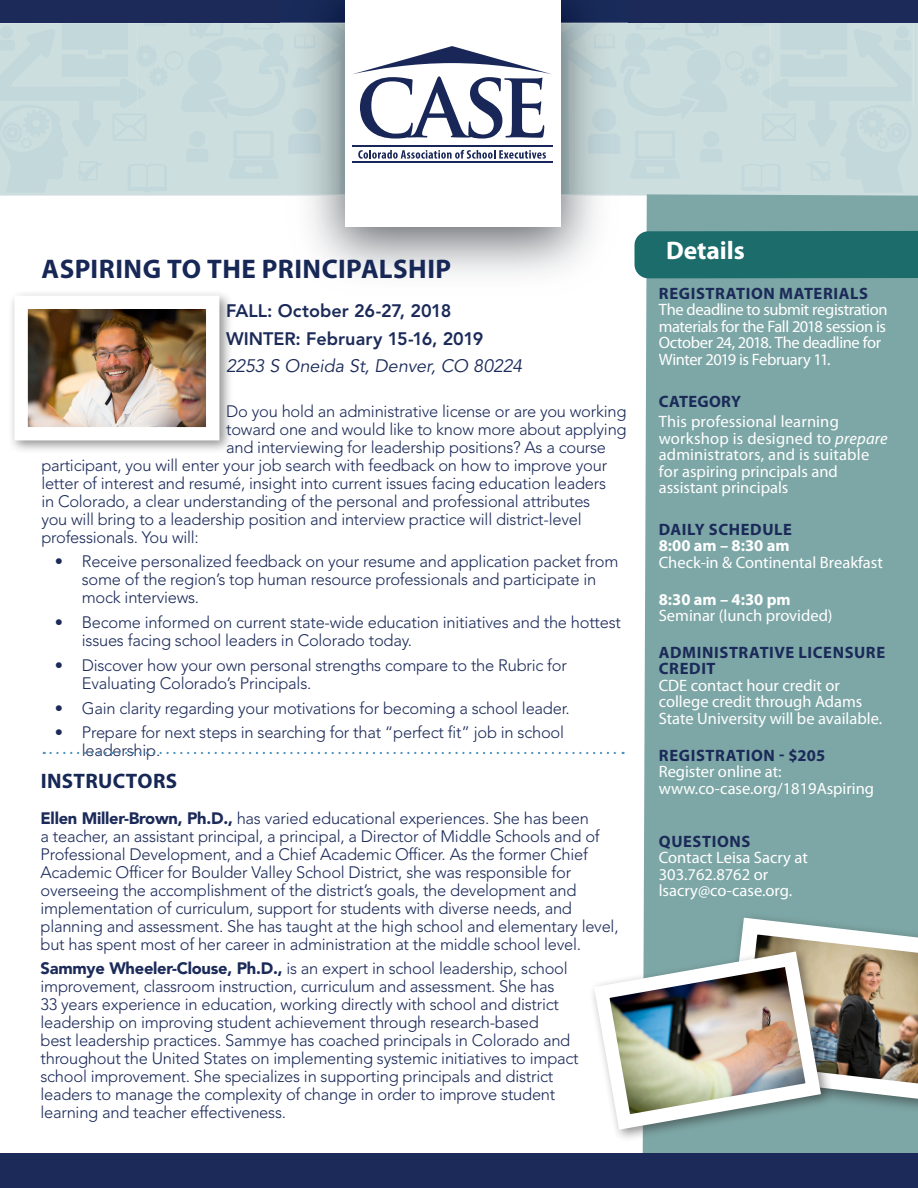
<style>
.page{position:relative;width:918px;height:1188px;background:#fff}
.page>*{position:absolute;margin:0;border:0;box-sizing:border-box;transform-origin:0 0}
.subhead_bold_blue{font:700 27px "Myriad Pro";letter-spacing:.02em;color:#172756}
.body_copy_san_serif{font:700 25.5px "Myriad Pro";letter-spacing:-.005em;color:#fff}
.subhead_bold_blue-2{font:700 21px "Myriad Pro";letter-spacing:.015em;color:#172756}
.Body_grey_page_1{font:800 18px "Avenir LT Std";color:#1b2a59}
.Body_grey_page_1-2{font:italic 18px "Avenir LT Std";letter-spacing:-.005em;color:#1b2a59}
.body_copy_general_in{font:300 16.5px/18px "Avenir LT Std";letter-spacing:-.015em;color:#1b2a59}
.Sidebar_Body{font:16.5px/16.5px "Myriad Pro";color:#fff}
.Sidebar_Body-2{font:16.5px/16.5px "Myriad Pro";letter-spacing:-.025em;color:#fff}
.Sidebar_Body-3{font:700 16.5px "Myriad Pro";letter-spacing:.02em;color:#1b2a59}
.s1{font-weight:900}
.s2{font-weight:700;color:#1b2a59}
.s3{font-style:italic}
.s4{font-weight:700}
</style>
<div class="page">
<svg style="left:0;top:23px;width:918px;height:173px;background:#c8dbdd"></svg>
<div style="left:0;top:0;width:918px;height:22px;background:#1b2a59"></div>
<img style="left:280px;top:0;width:348px;height:196px">
<div style="left:345px;top:0;width:216px;height:227px;background:#fff"></div>
<svg style="left:353px;top:46px;width:199px;height:93px"></svg>
<hr style="left:352px;top:146px;width:200px;height:1px;background:#182757">
<hr style="left:352px;top:161px;width:200px;height:2px;background:#182757">
<svg style="left:358px;top:150px;width:188px;height:9px"></svg>
<div style="left:643px;top:194px;width:275px;height:959px;background:#7da7a6"></div>
<div style="left:634px;top:231px;width:284px;height:47px;background:#1b6c6a"></div>
<img style="left:717px;top:909px;width:201px;height:202px">
<svg style="left:51px;top:752px;width:573px;height:2px"></svg>
<div style="left:588px;top:946px;width:246px;height:197px;background:#231f20;opacity:.5"></div>
<img style="left:588px;top:944px;width:241px;height:193px">
<div style="left:0;top:1153px;width:918px;height:35px;background:#1b2a59"></div>
<div style="left:8px;top:289px;width:225px;height:166px;background:#231f20;opacity:.5"></div>
<img style="left:28px;top:310px;width:177px;height:116px">
<p class="subhead_bold_blue" style="left:42px;top:251px;width:411px">ASPIRING TO THE PRINCIPALSHIP</p>
<p class="Body_grey_page_1" style="left:226px;top:300px;width:227px">FALL: October 26-27, 2018</p>
<p class="Body_grey_page_1" style="left:226px;top:328px;width:259px">WINTER: February 15-16, 2019</p>
<p class="Body_grey_page_1-2" style="left:226px;top:356px;width:297px">2253 S Oneida St, Denver, CO 80224</p>
<p class="body_copy_general_in" style="left:226px;top:402px;width:402px">Do you hold an administrative license or are you working</p>
<p class="body_copy_general_in" style="left:226px;top:420px;width:402px">toward one and would like to know more about applying</p>
<p class="body_copy_general_in" style="left:226px;top:438px;width:381px">and interviewing for leadership positions? As a course</p>
<p class="body_copy_general_in" style="left:41px;top:456px;width:567px">participant, you will enter your job search with feedback on how to improve your</p>
<p class="body_copy_general_in" style="left:41px;top:474px;width:566px">letter of interest and resumé, insight into current issues facing education leaders</p>
<p class="body_copy_general_in" style="left:41px;top:492px;width:550px">in Colorado, a clear understanding of the personal and professional attributes</p>
<p class="body_copy_general_in" style="left:41px;top:510px;width:542px">you will bring to a leadership position and interview practice will district-level</p>
<p class="body_copy_general_in" style="left:41px;top:528px;width:159px">professionals. You will:</p>
<p class="body_copy_general_in" style="left:82px;top:553px;width:538px;text-indent:-27px">• Receive personalized feedback on your resume and application packet from some of the region’s top human resource professionals and participate in mock interviews.</p>
<p class="body_copy_general_in" style="left:82px;top:614px;width:541px;text-indent:-27px">• Become informed on current state-wide education initiatives and the hottest issues facing school leaders in Colorado today.</p>
<p class="body_copy_general_in" style="left:82px;top:656px;width:487px;text-indent:-27px">• Discover how your own personal strengths compare to the Rubric for<br>Evaluating Colorado’s Principals.</p>
<p class="body_copy_general_in" style="left:55px;top:699px;width:516px">• Gain clarity regarding your motivations for becoming a school leader.</p>
<p class="body_copy_general_in" style="left:82px;top:724px;width:484px;text-indent:-27px">• Prepare for next steps in searching for that “perfect fit” job in school leadership.</p>
<p class="subhead_bold_blue-2" style="left:41px;top:767px;width:138px">INSTRUCTORS</p>
<p class="body_copy_general_in" style="left:40px;top:809px;width:580px"><span class="s1">Ellen Miller-Brown, Ph.D.,</span> has varied educational experiences. She has been<br>a teacher, an assistant principal, a principal, a Director of Middle Schools and of Professional Development, and a Chief Academic Officer. As the former Chief Academic Officer for Boulder Valley School District, she was responsible for overseeing the accomplishment of the district’s goals, the development and implementation of curriculum, support for students with diverse needs, and planning and assessment. She has taught at the high school and elementary level, but has spent most of her career in administration at the middle school level.</p>
<p class="body_copy_general_in" style="left:40px;top:960px;width:540px"><span class="s1">Sammye Wheeler-Clouse, Ph.D.,</span> is an expert in school leadership, school improvement, classroom instruction, curriculum and assessment. She has<br>33 years experience in education, working directly with school and district leadership on improving student achievement through research-based<br>best leadership practices. Sammye has coached principals in Colorado and throughout the United States on implementing systemic initiatives to impact school improvement. She specializes in supporting principals and district leaders to manage the complexity of change in order to improve student learning and teacher effectiveness.</p>
<p class="body_copy_san_serif" style="left:666px;top:234px;width:80px">Details</p>
<p class="Sidebar_Body-2" style="left:659px;top:285px;width:230px"><span class="s2">REGISTRATION MATERIALS<br></span>The deadline to submit registration materials for the Fall 2018 session is<br>October 24, 2018. The deadline for<br>Winter 2019 is February 11.</p>
<p class="Sidebar_Body-3" style="left:659px;top:390px;width:84px">CATEGORY</p>
<p class="Sidebar_Body" style="left:659px;top:413px;width:230px">This professional learning workshop is designed to <span class="s3">prepare </span>administrators, and is suitable for aspiring principals and assistant principals</p>
<p class="Sidebar_Body" style="left:659px;top:521px;width:226px"><span class="s2">DAILY SCHEDULE<br></span><span class="s4">8:00 am – 8:30 am<br></span>Check-in &amp; Continental Breakfast</p>
<p class="Sidebar_Body" style="left:659px;top:591px;width:175px"><span class="s4">8:30 am – 4:30 pm<br></span>Seminar (lunch provided)</p>
<p class="Sidebar_Body" style="left:659px;top:644px;width:228px"><span class="s2">ADMINISTRATIVE LICENSURE<br>CREDIT<br></span>CDE contact hour credit or college credit through Adams<br>State University will be available.</p>
<p class="Sidebar_Body" style="left:659px;top:747px;width:217px"><span class="s2">REGISTRATION - $205<br></span>Register online at: www.co-case.org/1819Aspiring</p>
<p class="Sidebar_Body" style="left:659px;top:833px;width:151px"><span class="s2">QUESTIONS<br></span>Contact Leisa Sacry at<br>303.762.8762 or lsacry@co-case.org.</p>
</div>
